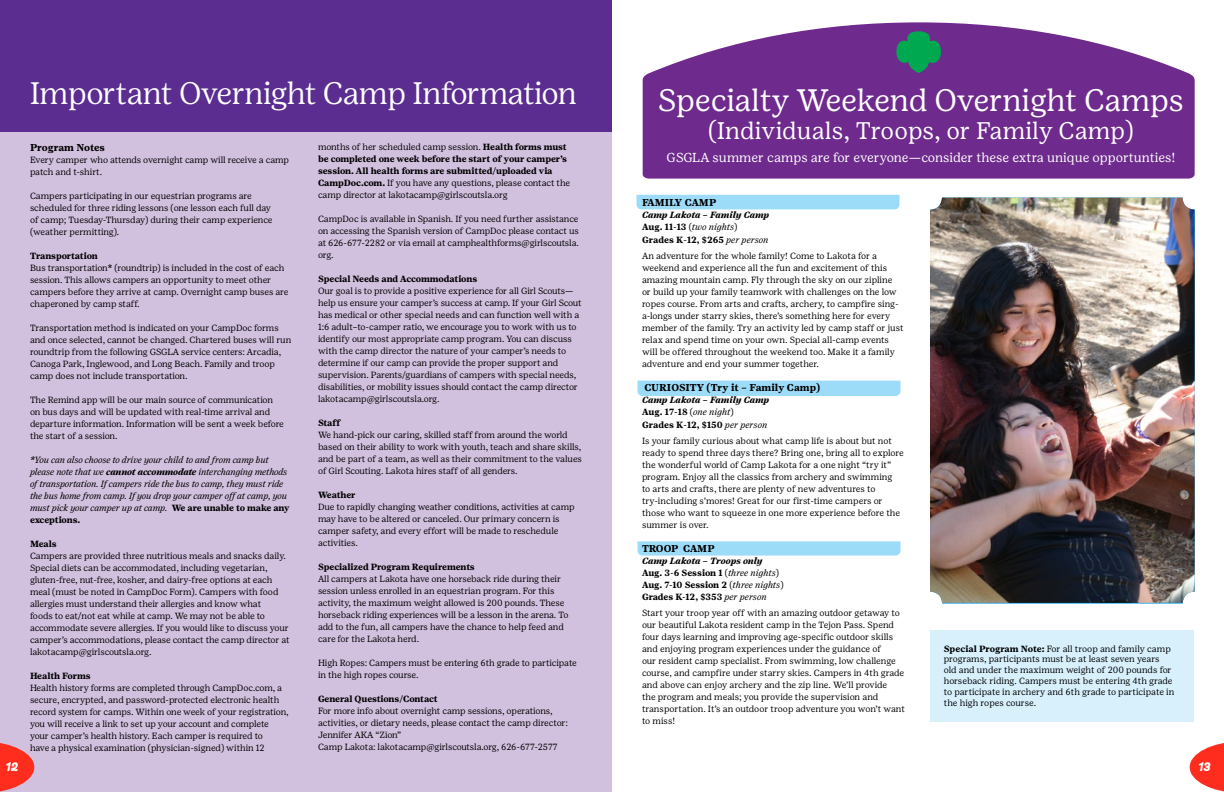
<style>
.page{position:relative;width:1224px;height:792px;background:#fff}
.page>*{position:absolute;margin:0;border:0;box-sizing:border-box;transform-origin:0 0}
.t1{font:300 31px "Girl Scout Display";color:#fff}
.t2{font:31px "Girl Scout Text";letter-spacing:-.01em;color:#fff}
.t3{font:24px "Girl Scout Text";color:#fff}
.t4{font:13px "Girl Scout Text";color:#fff}
.t5{font:italic 700 12.9px "Giulia";color:#fff}
.t6{font:700 10px "Girl Scout Text";color:#000}
.t7{font:9px/12px "Girl Scout Text";letter-spacing:-.01em;color:#000}
.t8{font:700 9px/12px "Girl Scout Text";letter-spacing:-.01em;color:#000}
.t9{font:italic 9px/12px "Girl Scout Text";letter-spacing:-.015em;color:#000}
.s1{font-weight:700}
.s2{font-weight:700;font-style:normal}
.s3{font-weight:400}
.s4{font-style:italic}
.s5{font-weight:400;font-style:italic}
</style>
<div class="page">
<div style="left:636px;top:195px;width:264px;height:14px;background:#9ddcf9"></div>
<div style="left:0;top:0;width:612px;height:142px;background:#5c2d91"></div>
<div style="left:0;top:133px;width:612px;height:659px;background:#d1c0de"></div>
<div style="left:638px;top:381px;width:262px;height:15px;background:#9ddcf9"></div>
<svg style="left:638px;top:541px;width:262px;height:15px;background:#a2ddf9"></svg>
<img style="left:930px;top:198px;width:265px;height:405px">
<svg style="left:643px;top:22px;width:552px;height:157px;background:#7e429a"></svg>
<svg style="left:896px;top:31px;width:45px;height:42px;background:#267c65"></svg>
<div style="left:930px;top:630px;width:264px;height:92px;background:#d7f0fc"></div>
<svg style="left:0;top:743px;width:34px;height:49px"></svg>
<svg style="left:1190px;top:743px;width:34px;height:49px"></svg>
<h1 class="t1" style="left:30px;top:75px;width:548px">Important Overnight Camp Information</h1>
<p class="t6" style="left:30px;top:141px;width:76px">Program Notes</p>
<p class="t7" style="left:30px;top:154px;width:261px">Every camper who attends overnight camp will receive a camp patch and t-shirt.</p>
<p class="t7" style="left:30px;top:190px;width:244px">Campers participating in our equestrian programs are scheduled for three riding lessons (one lesson each full day of camp; Tuesday-Thursday) during their camp experience (weather permitting).</p>
<p class="t7" style="left:30px;top:250px;width:260px"><span class="s1">Transportation<br></span>Bus transportation<span class="s1">*</span> (roundtrip) is included in the cost of each session. This allows campers an opportunity to meet other campers before they arrive at camp. Overnight camp buses are chaperoned by camp staff.</p>
<p class="t7" style="left:30px;top:322px;width:263px">Transportation method is indicated on your CampDoc forms and once selected, cannot be changed. Chartered buses will run roundtrip from the following GSGLA service centers: Arcadia, Canoga Park, Inglewood, and Long Beach. Family and troop camp does not include transportation.</p>
<p class="t7" style="left:30px;top:394px;width:255px">The Remind app will be our main source of communication on bus days and will be updated with real-time arrival and departure information. Information will be sent a week before the start of a session.</p>
<p class="t9" style="left:30px;top:454px;width:261px"><span class="s1">*</span>You can also choose to drive your child to and from camp but please note that we <span class="s1">cannot accommodate</span> interchanging methods of transportation. If campers ride the bus to camp, they must ride the bus home from camp. If you drop your camper off at camp, you must pick your camper up at camp. <span class="s2">We are unable to make any exceptions.</span></p>
<p class="t8" style="left:30px;top:538px;width:28px">Meals</p>
<p class="t7" style="left:30px;top:550px;width:261px">Campers are provided three nutritious meals and snacks daily.<br>Special diets can be accommodated, including vegetarian, gluten-free, nut-free, kosher, and dairy-free options at each meal (must be noted in CampDoc Form). Campers with food allergies must understand their allergies and know what<br>foods to eat/not eat while at camp. We may not be able to accommodate severe allergies. If you would like to discuss your camper’s accommodations, please contact the camp director at lakotacamp@girlscoutsla.org.</p>
<p class="t8" style="left:30px;top:670px;width:62px">Health Forms</p>
<p class="t7" style="left:30px;top:682px;width:260px">Health history forms are completed through CampDoc.com, a secure, encrypted, and password-protected electronic health record system for camps. Within one week of your registration, you will receive a link to set up your account and complete your camper’s health history. Each camper is required to<br>have a physical examination (physician-signed) within 12</p>
<p class="t8" style="left:318px;top:141px;width:254px"><span class="s3">months of her scheduled camp session.</span> Health forms must be completed one week before the start of your camper’s session. All health forms are submitted/uploaded via CampDoc.com. <span class="s3">If you have any questions, please contact the camp director at lakotacamp@girlscoutsla.org</span></p>
<p class="t7" style="left:318px;top:213px;width:263px;text-align:justify">CampDoc is available in Spanish. If you need further assistance on accessing the Spanish version of CampDoc please contact us at 626-677-2282 or via email at camphealthforms@girlscoutsla. org.</p>
<p class="t8" style="left:318px;top:273px;width:161px">Special Needs and Accommodations</p>
<p class="t7" style="left:318px;top:285px;width:265px">Our goal is to provide a positive experience for all Girl Scouts— help us ensure your camper’s success at camp. If your Girl Scout has medical or other special needs and can function well with a 1:6 adult–to-camper ratio, we encourage you to work with us to identify our most appropriate camp program. You can discuss with the camp director the nature of your camper’s needs to determine if our camp can provide the proper support and supervision. Parents/guardians of campers with special needs, disabilities, or mobility issues should contact the camp director lakotacamp@girlscoutsla.org.</p>
<p class="t8" style="left:318px;top:417px;width:24px">Staff</p>
<p class="t7" style="left:318px;top:429px;width:266px">We hand-pick our caring, skilled staff from around the world based on their ability to work with youth, teach and share skills, and be part of a team, as well as their commitment to the values of Girl Scouting. Lakota hires staff of all genders.</p>
<p class="t8" style="left:318px;top:489px;width:39px">Weather</p>
<p class="t7" style="left:318px;top:501px;width:258px">Due to rapidly changing weather conditions, activities at camp may have to be altered or canceled. Our primary concern is camper safety, and every effort will be made to reschedule activities.</p>
<p class="t8" style="left:318px;top:561px;width:158px">Specialized Program Requirements</p>
<p class="t7" style="left:318px;top:573px;width:252px">All campers at Lakota have one horseback ride during their session unless enrolled in an equestrian program. For this activity, the maximum weight allowed is 200 pounds. These horseback riding experiences will be a lesson in the arena. To add to the fun, all campers have the chance to help feed and care for the Lakota herd.</p>
<p class="t7" style="left:318px;top:657px;width:260px">High Ropes: Campers must be entering 6th grade to participate in the high ropes course.</p>
<p class="t8" style="left:318px;top:693px;width:121px">General Questions/Contact</p>
<p class="t7" style="left:318px;top:705px;width:251px">For more info about overnight camp sessions, operations, activities, or dietary needs, please contact the camp director:<br>Jennifer AKA “Zion”<br>Camp Lakota: lakotacamp@girlscoutsla.org, 626-677-2577</p>
<h1 class="t2" style="left:658px;top:81px;width:527px">Specialty Weekend Overnight Camps</h1>
<h2 class="t3" style="left:708px;top:116px;width:427px">(Individuals, Troops, or Family Camp)</h2>
<h3 class="t4" style="left:667px;top:150px;width:510px">GSGLA summer camps are for everyone—consider these extra unique opportunties!</h3>
<p class="t6" style="left:642px;top:197px;width:76px">FAMILY CAMP</p>
<p class="t8" style="left:642px;top:209px;width:129px"><span class="s4">Camp Lakota – Family Camp<br></span>Aug. 11-13 <span class="s3">(</span><span class="s5">two nights</span><span class="s3">)<br></span>Grades K-12, $265 <span class="s5">per person</span></p>
<p class="t7" style="left:642px;top:249px;width:263px">An adventure for the whole family! Come to Lakota for a weekend and experience all the fun and excitement of this amazing mountain camp. Fly through the sky on our zipline or build up your family teamwork with challenges on the low ropes course. From arts and crafts, archery, to campfire sing&shy;a-longs under starry skies, there’s something here for every member of the family. Try an activity led by camp staff or just relax and spend time on your own. Special all-camp events will be offered throughout the weekend too. Make it a family adventure and end your summer together.</p>
<p class="t6" style="left:644px;top:382px;width:177px">CURIOSITY (Try it – Family Camp)</p>
<p class="t8" style="left:642px;top:394px;width:129px"><span class="s4">Camp Lakota – Family Camp<br></span>Aug. 17-18 <span class="s3">(</span><span class="s5">one night</span><span class="s3">)<br></span>Grades K-12, $150 <span class="s5">per person</span></p>
<p class="t7" style="left:642px;top:434px;width:263px">Is your family curious about what camp life is about but not ready to spend three days there? Bring one, bring all to explore the wonderful world of Camp Lakota for a one night “try it” program. Enjoy all the classics from archery and swimming<br>to arts and crafts, there are plenty of new adventures to try-including s’mores! Great for our first-time campers or those who want to squeeze in one more experience before the summer is over.</p>
<p class="t6" style="left:642px;top:543px;width:74px">TROOP CAMP</p>
<p class="t8" style="left:642px;top:555px;width:143px"><span class="s4">Camp Lakota – Troops only<br></span>Aug. 3-6 Session 1 <span class="s3">(</span><span class="s5">three nights</span><span class="s3">)<br></span>Aug. 7-10 Session 2 <span class="s3">(</span><span class="s5">three nights</span><span class="s3">)<br></span>Grades K-12, $353 <span class="s5">per person</span></p>
<p class="t7" style="left:642px;top:607px;width:264px">Start your troop year off with an amazing outdoor getaway to our beautiful Lakota resident camp in the Tejon Pass. Spend four days learning and improving age-specific outdoor skills and enjoying program experiences under the guidance of<br>our resident camp specialist. From swimming, low challenge course, and campfire under starry skies. Campers in 4th grade and above can enjoy archery and the zip line. We’ll provide<br>the program and meals; you provide the supervision and transportation. It’s an outdoor troop adventure you won’t want to miss!</p>
<p class="t7" style="left:944px;top:643px;width:232px;line-height:10.8px"><span class="s1">Special Program Note:</span> For all troop and family camp programs, participants must be at least seven years old and under the maximum weight of 200 pounds for horseback riding. Campers must be entering 4th grade to participate in archery and 6th grade to participate in the high ropes course.</p>
<h3 class="t5" style="left:6px;top:758px;width:14px">12</h3>
<h3 class="t5" style="left:1199px;top:758px;width:14px">13</h3>
</div>
